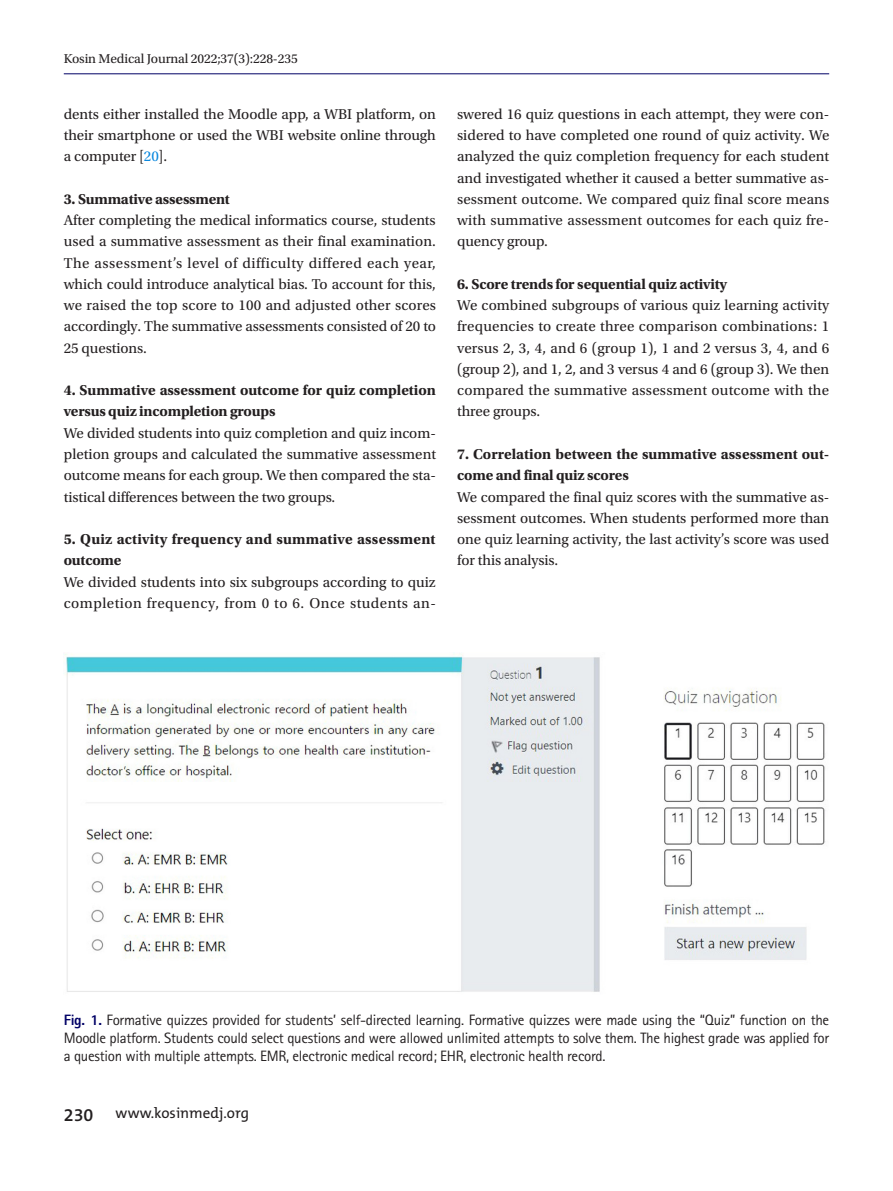
<style>
.page{position:relative;width:893px;height:1191px;background:#fff}
.page>*{position:absolute;margin:0;border:0;box-sizing:border-box;transform-origin:0 0}
.body{font:15px/21.3px "Utopia Std";letter-spacing:-.005em;color:#231f20;text-align:justify}
.fig-caption{font:15px/18px "Rotis Sans Serif Std";letter-spacing:-.02em;color:#231f20;text-align:justify}
.body-sub-title{font:700 15px/21.3px "Utopia Std";color:#231f20}
.t1{font:15px "The Mix B W5 Plain";color:#231f20}
.t2{font:13.5px "Utopia Std";letter-spacing:-.01em;color:#231f20}
.s1{color:#0b88de}
.s2{font-weight:800;color:#006}
.s3{font-family:"The Mix B W6";font-weight:600;font-size:18px}
</style>
<div class="page">
<img style="left:64px;top:654px;width:761px;height:338px">
<hr style="left:64px;top:73px;width:765px;height:1px;background:#006">
<p class="t2" style="left:64px;top:51px;width:235px">Kosin Medical Journal 2022;37(3):228-235</p>
<p class="body" style="left:64px;top:103px;width:374px">dents either installed the Moodle app, a WBI platform, on their smartphone or used the WBI website online through a computer [<span class="s1">20</span>].</p>
<p class="body-sub-title" style="left:64px;top:188px;width:168px">3. Summative assessment</p>
<p class="body" style="left:64px;top:210px;width:374px">After completing the medical informatics course, students used a summative assessment as their final examination.<br>The assessment’s level of difficulty differed each year, which could introduce analytical bias. To account for this, we raised the top score to 100 and adjusted other scores accordingly. The summative assessments consisted of 20 to 25 questions.</p>
<p class="body-sub-title" style="left:64px;top:380px;width:374px">4. Summative assessment outcome for quiz completion versus quiz incompletion groups</p>
<p class="body" style="left:64px;top:422px;width:374px">We divided students into quiz completion and quiz incom&shy;pletion groups and calculated the summative assessment outcome means for each group. We then compared the sta&shy;tistical differences between the two groups.</p>
<p class="body-sub-title" style="left:64px;top:528px;width:373px">5. Quiz activity frequency and summative assessment outcome</p>
<p class="body" style="left:64px;top:571px;width:374px">We divided students into six subgroups according to quiz completion frequency, from 0 to 6. Once students an-</p>
<p class="body" style="left:457px;top:103px;width:374px">swered 16 quiz questions in each attempt, they were con&shy;sidered to have completed one round of quiz activity. We analyzed the quiz completion frequency for each student and investigated whether it caused a better summative as&shy;sessment outcome. We compared quiz final score means with summative assessment outcomes for each quiz fre&shy;quency group.</p>
<p class="body-sub-title" style="left:457px;top:273px;width:271px">6. Score trends for sequential quiz activity</p>
<p class="body" style="left:457px;top:295px;width:374px">We combined subgroups of various quiz learning activity frequencies to create three comparison combinations: 1 versus 2, 3, 4, and 6 (group 1), 1 and 2 versus 3, 4, and 6 (group 2), and 1, 2, and 3 versus 4 and 6 (group 3). We then compared the summative assessment outcome with the three groups.</p>
<p class="body-sub-title" style="left:457px;top:443px;width:374px">7. Correlation between the summative assessment out&shy;come and final quiz scores</p>
<p class="body" style="left:457px;top:486px;width:374px">We compared the final quiz scores with the summative as&shy;sessment outcomes. When students performed more than one quiz learning activity, the last activity’s score was used for this analysis.</p>
<p class="fig-caption" style="left:64px;top:1011px;width:767px"><span class="s2">Fig. 1.</span> Formative quizzes provided for students’ self-directed learning. Formative quizzes were made using the “Quiz” function on the Moodle platform. Students could select questions and were allowed unlimited attempts to solve them. The highest grade was applied for a question with multiple attempts. EMR, electronic medical record; EHR, electronic health record.</p>
<p class="t1" style="left:64px;top:1103px;width:187px"><span class="s3">230</span> www.kosinmedj.org</p>
</div>
